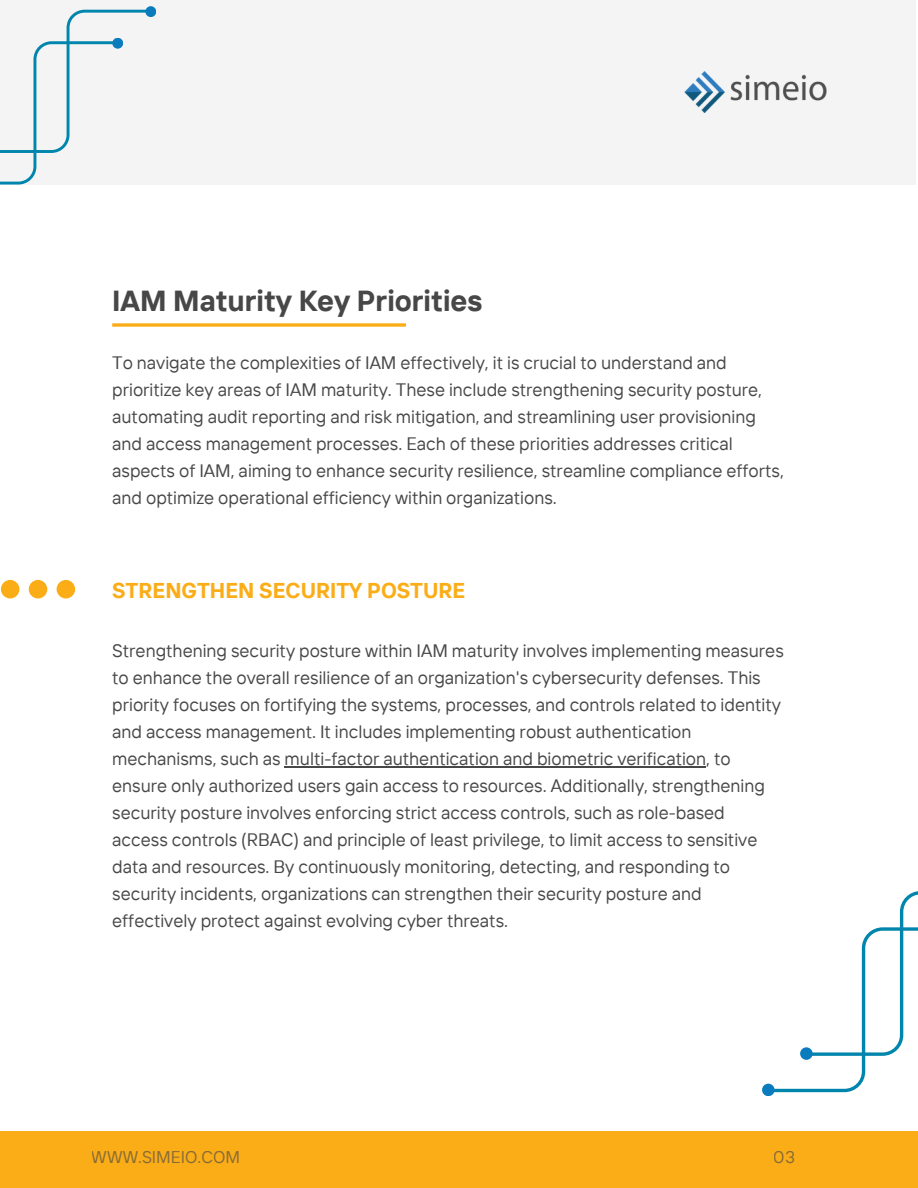
<style>
.page{position:relative;width:918px;height:1188px;background:#fff}
.page>*{position:absolute;margin:0;border:0;box-sizing:border-box;transform-origin:0 0}
.t1{font:700 28.95px "TT Interphases";color:#474748}
.t2{font:700 21.45px "TT Interphases";color:#fbad18}
.t3{font:18px/27px "TT Interphases";color:#474748}
.t4{font:16.95px "TT Interphases";color:#474748}
</style>
<div class="page">
<div style="left:0;top:1131px;width:918px;height:57px;background:#fbad18"></div>
<hr style="left:285px;top:766px;width:421px;height:2px;background:#474748">
<svg style="left:762px;top:1084px;width:13px;height:12px"></svg>
<svg style="left:765px;top:891px;width:153px;height:203px"></svg>
<div style="left:800px;top:1047px;width:13px;height:13px;background:#0a7cbd;border-radius:50%"></div>
<div style="left:0;top:0;width:916px;height:185px;background:#f4f4f4"></div>
<svg style="left:112px;top:323px;width:294px;height:4px"></svg>
<svg style="left:1px;top:580px;width:74px;height:19px"></svg>
<div style="left:145px;top:6px;width:11px;height:11px;background:#0a7cbd;border-radius:50%"></div>
<svg style="left:0;top:8px;width:154px;height:177px"></svg>
<div style="left:112px;top:38px;width:11px;height:11px;background:#0a7cbd;border-radius:50%"></div>
<img style="left:685px;top:72px;width:142px;height:40px">
<h1 class="t1" style="left:112px;top:282px;width:372px">IAM Maturity Key Priorities</h1>
<p class="t3" style="left:112px;top:349px;width:673px">To navigate the complexities of IAM effectively, it is crucial to understand and prioritize key areas of IAM maturity. These include strengthening security posture, automating audit reporting and risk mitigation, and streamlining user provisioning and access management processes. Each of these priorities addresses critical aspects of IAM, aiming to enhance security resilience, streamline compliance efforts, and optimize operational efficiency within organizations.</p>
<p class="t2" style="left:112px;top:576px;width:355px">STRENGTHEN SECURITY POSTURE</p>
<p class="t3" style="left:112px;top:637px;width:673px">Strengthening security posture within IAM maturity involves implementing measures to enhance the overall resilience of an organization's cybersecurity defenses. This priority focuses on fortifying the systems, processes, and controls related to identity and access management. It includes implementing robust authentication mechanisms, such as multi-factor authentication and biometric verification, to ensure only authorized users gain access to resources. Additionally, strengthening security posture involves enforcing strict access controls, such as role-based access controls (RBAC) and principle of least privilege, to limit access to sensitive data and resources. By continuously monitoring, detecting, and responding to security incidents, organizations can strengthen their security posture and effectively protect against evolving cyber threats.</p>
<p class="t4" style="left:92px;top:1146px;width:150px">WWW.SIMEIO.COM</p>
<p class="t4" style="left:774px;top:1146px;width:22px">03</p>
</div>
